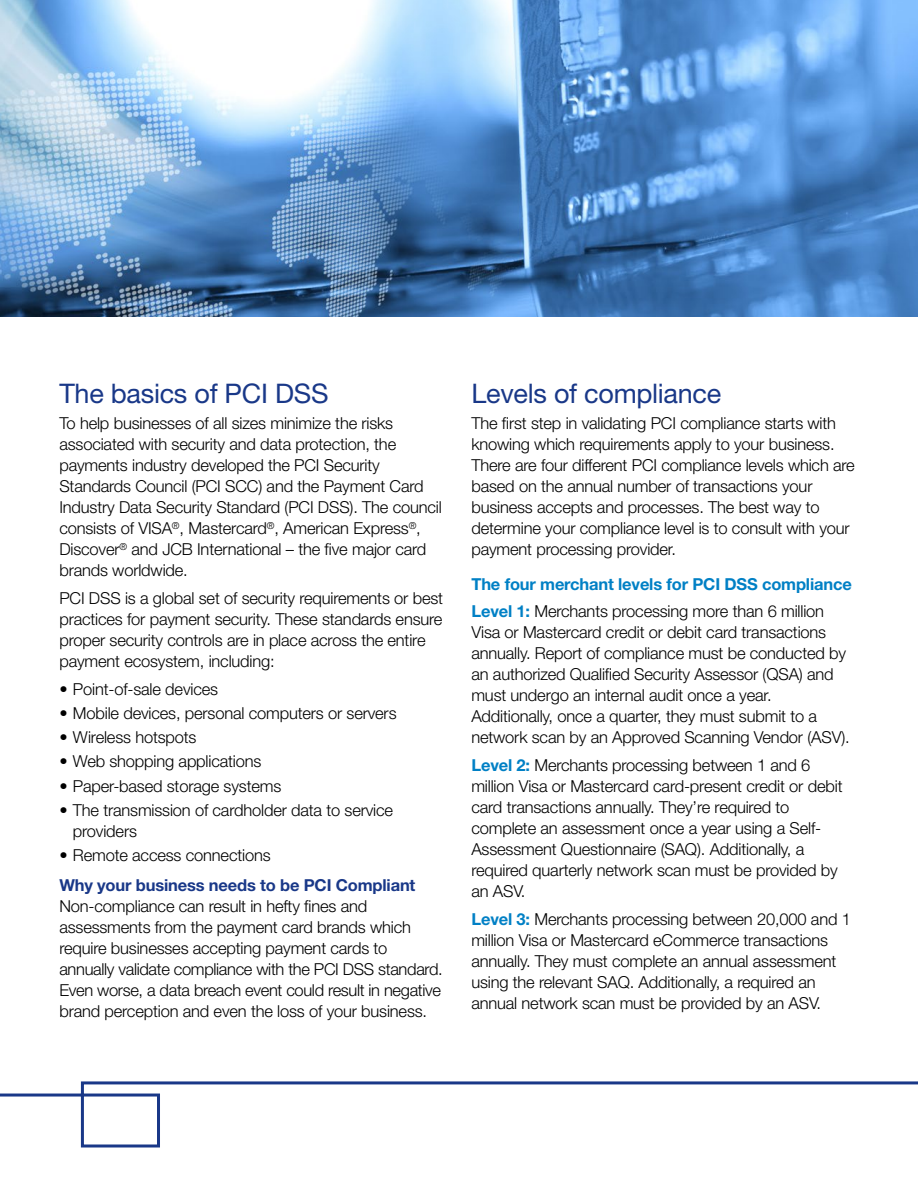
<style>
.page{position:relative;width:918px;height:1188px;background:#fff}
.page>*{position:absolute;margin:0;border:0;box-sizing:border-box;transform-origin:0 0}
.t1{font:27px "Helvetica Neue";letter-spacing:-.01em;color:#193888}
.t2{font:300 16.5px/21px "Helvetica Neue";letter-spacing:-.01em;color:#000}
.t3{font:700 16.5px/27.8px "Helvetica Neue";letter-spacing:-.01em;color:#0080c5}
.t4{font:700 16.5px "Helvetica Neue";letter-spacing:-.01em;color:#193888}
.s1{font-weight:300;color:#000}
.s2{font-weight:700;color:#0080c5}
</style>
<div class="page">
<svg style="left:0;top:1081px;width:918px;height:67px"></svg>
<img style="left:0;top:0;width:918px;height:316px">
<h1 class="t1" style="left:59px;top:377px;width:271px">The basics of PCI DSS</h1>
<p class="t2" style="left:59px;top:412px;width:384px">To help businesses of all sizes minimize the risks associated with security and data protection, the payments industry developed the PCI Security Standards Council (PCI SCC) and the Payment Card Industry Data Security Standard (PCI DSS). The council consists of VISA<sup>®</sup>, Mastercard<sup>®</sup>, American Express<sup>®</sup>, Discover<sup>®</sup> and JCB International – the five major card brands worldwide.</p>
<p class="t2" style="left:59px;top:587px;width:385px">PCI DSS is a global set of security requirements or best practices for payment security. These standards ensure proper security controls are in place across the entire payment ecosystem, including:</p>
<p class="t2" style="left:59px;top:678px;width:160px">• Point-of-sale devices</p>
<p class="t2" style="left:59px;top:702px;width:339px">• Mobile devices, personal computers or servers</p>
<p class="t2" style="left:59px;top:726px;width:139px">• Wireless hotspots</p>
<p class="t2" style="left:59px;top:751px;width:204px">• Web shopping applications</p>
<p class="t2" style="left:59px;top:775px;width:223px">• Paper-based storage systems</p>
<p class="t2" style="left:73px;top:799px;width:322px;text-indent:-13px">• The transmission of cardholder data to service providers</p>
<p class="t2" style="left:59px;top:844px;width:213px">• Remote access connections</p>
<p class="t4" style="left:59px;top:875px;width:358px">Why your business needs to be PCI Compliant</p>
<p class="t2" style="left:59px;top:895px;width:385px">Non-compliance can result in hefty fines and assessments from the payment card brands which require businesses accepting payment cards to annually validate compliance with the PCI DSS standard.<br>Even worse, a data breach event could result in negative brand perception and even the loss of your business.</p>
<h1 class="t1" style="left:471px;top:377px;width:251px">Levels of compliance</h1>
<p class="t2" style="left:471px;top:412px;width:385px">The first step in validating PCI compliance starts with knowing which requirements apply to your business.<br>There are four different PCI compliance levels which are based on the annual number of transactions your business accepts and processes. The best way to determine your compliance level is to consult with your payment processing provider.</p>
<p class="t3" style="left:471px;top:570px;width:382px">The four merchant levels for PCI DSS compliance<br>Level 1: <span class="s1">Merchants processing more than 6 million</span></p>
<p class="t2" style="left:471px;top:622px;width:380px">Visa or Mastercard credit or debit card transactions annually. Report of compliance must be conducted by an authorized Qualified Security Assessor (QSA) and must undergo an internal audit once a year.<br>Additionally, once a quarter, they must submit to a network scan by an Approved Scanning Vendor (ASV).</p>
<p class="t2" style="left:471px;top:754px;width:373px"><span class="s2">Level 2:</span> Merchants processing between 1 and 6 million Visa or Mastercard card-present credit or debit card transactions annually. They’re required to complete an assessment once a year using a Self-Assessment Questionnaire (SAQ). Additionally, a required quarterly network scan must be provided by an ASV.</p>
<p class="t2" style="left:471px;top:908px;width:381px"><span class="s2">Level 3:</span> Merchants processing between 20,000 and 1 million Visa or Mastercard eCommerce transactions annually. They must complete an annual assessment using the relevant SAQ. Additionally, a required an annual network scan must be provided by an ASV.</p>
</div>
